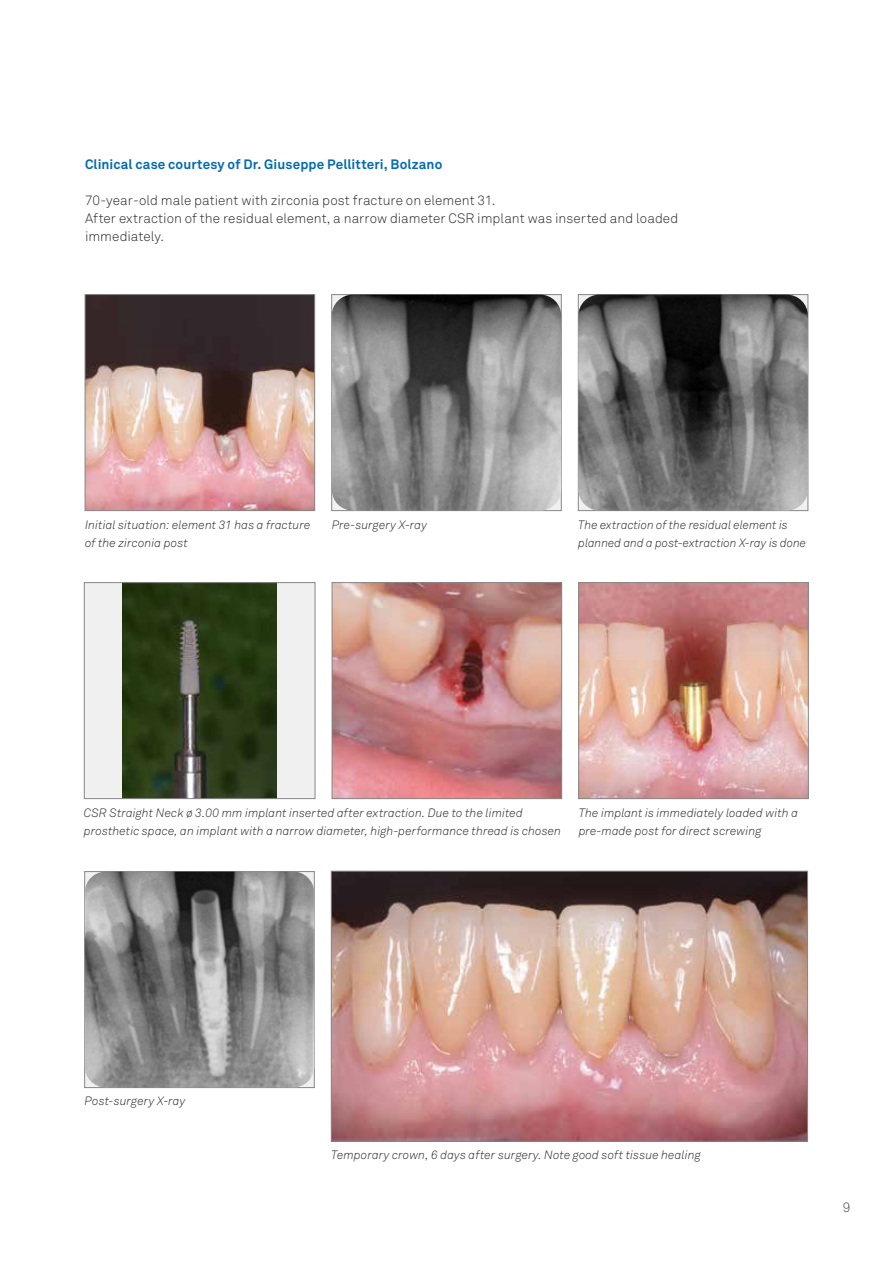
<style>
.page{position:relative;width:893px;height:1263px;background:#fff}
.page>*{position:absolute;margin:0;border:0;box-sizing:border-box;transform-origin:0 0}
.t1{font:13.5px/18px "Akkurat Light Pro";color:#282827}
.t2{font:700 13.5px "Akkurat Pro";letter-spacing:.01em;color:#0069b4}
.t3{font:13.5px "Akkurat Light Pro";color:#4a4a49}
.t4{font:italic 12px/18px "Akkurat Light Pro";letter-spacing:.005em;color:#282827}
</style>
<div class="page">
<img style="left:87px;top:296px;width:226px;height:213px">
<div style="left:85px;top:294px;width:230px;height:217px;border:1px solid #878787"></div>
<img style="left:332px;top:295px;width:229px;height:216px">
<img style="left:578px;top:295px;width:230px;height:216px">
<img style="left:334px;top:584px;width:226px;height:213px">
<div style="left:332px;top:582px;width:230px;height:217px;border:1px solid #878787"></div>
<img style="left:580px;top:584px;width:227px;height:213px">
<div style="left:578px;top:582px;width:231px;height:217px;border:1px solid #878787"></div>
<img style="left:85px;top:871px;width:229px;height:216px">
<img style="left:333px;top:873px;width:473px;height:266px">
<div style="left:331px;top:871px;width:477px;height:270px;border:1px solid #878787"></div>
<div style="left:84px;top:583px;width:231px;height:216px;background:#f0f0f0"></div>
<img style="left:123px;top:584px;width:154px;height:213px">
<div style="left:84px;top:582px;width:231px;height:217px;border:1px solid #878787"></div>
<p class="t2" style="left:85px;top:155px;width:359px">Clinical case courtesy of Dr. Giuseppe Pellitteri, Bolzano</p>
<p class="t1" style="left:85px;top:191px;width:595px">70-year-old male patient with zirconia post fracture on element 31.<br>After extraction of the residual element, a narrow diameter CSR implant was inserted and loaded immediately.</p>
<p class="t4" style="left:85px;top:516px;width:227px">Initial situation: element 31 has a fracture of the zirconia post</p>
<p class="t4" style="left:332px;top:516px;width:97px">Pre-surgery X-ray</p>
<p class="t4" style="left:578px;top:516px;width:229px">The extraction of the residual element is planned and a post-extraction X-ray is done</p>
<p class="t4" style="left:84px;top:804px;width:479px">CSR Straight Neck ø 3.00 mm implant inserted after extraction. Due to the limited prosthetic space, an implant with a narrow diameter, high-performance thread is chosen</p>
<p class="t4" style="left:579px;top:804px;width:221px">The implant is immediately loaded with a pre-made post for direct screwing</p>
<p class="t4" style="left:85px;top:1092px;width:102px">Post-surgery X-ray</p>
<p class="t4" style="left:331px;top:1146px;width:371px">Temporary crown, 6 days after surgery. Note good soft tissue healing</p>
<p class="t3" style="left:843px;top:1199px;width:9px">9</p>
</div>
